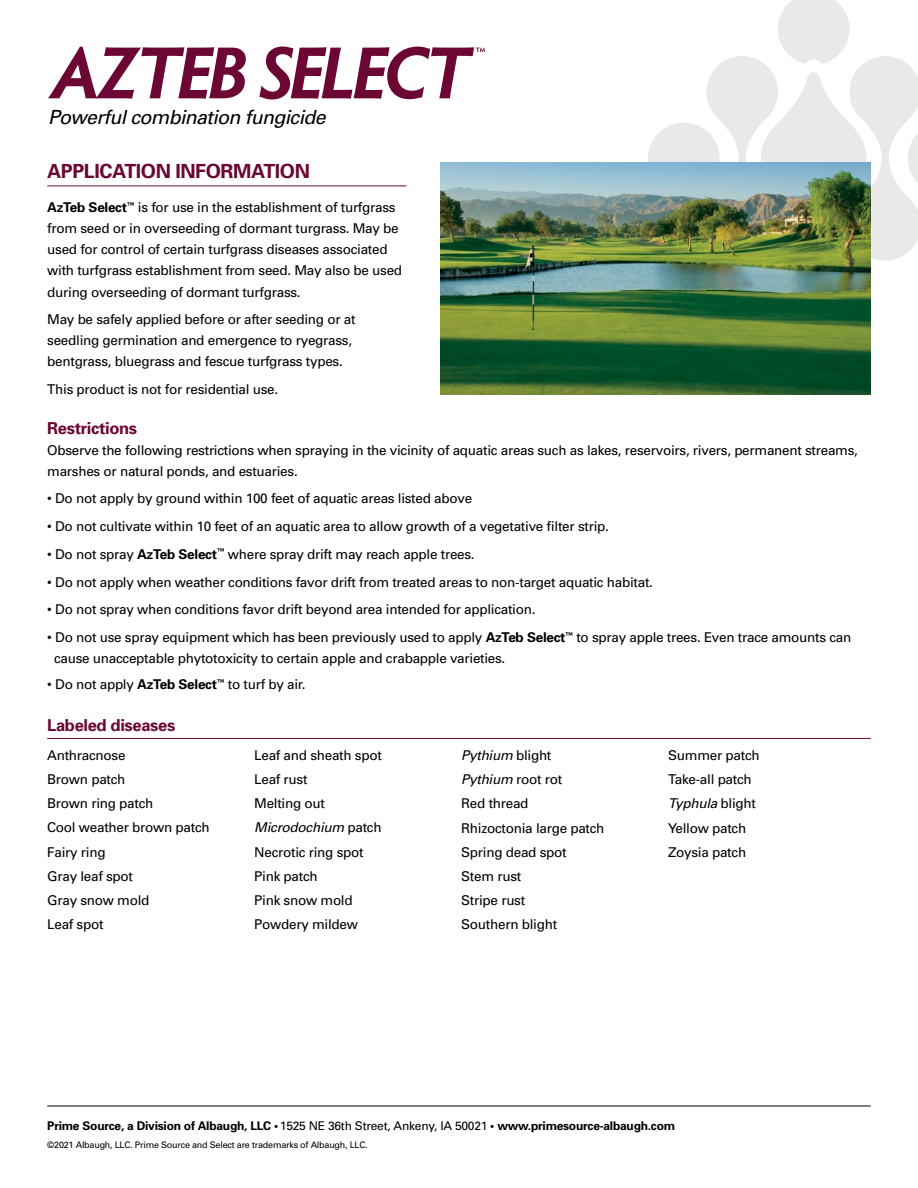
<style>
.page{position:relative;width:918px;height:1188px;background:#fff}
.page>*{position:absolute;margin:0;border:0;box-sizing:border-box;transform-origin:0 0}
.t1{font:italic 19.5px "Univers";letter-spacing:-.03em;color:#000}
.t2{font:700 19.5px "Univers";letter-spacing:-.02em;color:#6c0633}
.t3{font:700 16.5px "Univers";letter-spacing:-.02em;color:#6c0633}
.t4{font:13.5px/24.3px "Univers";letter-spacing:-.02em;color:#000}
.t5{font:700 12px "Univers";letter-spacing:-.02em;color:#000}
.t6{font:9px "Univers";letter-spacing:-.025em;color:#000}
.s1{font-weight:700}
.s2{font-style:italic}
.s3{font-weight:400}
</style>
<div class="page">
<svg style="left:648px;top:0;width:270px;height:261px"></svg>
<svg style="left:259px;top:46px;width:226px;height:54px"></svg>
<svg style="left:48px;top:47px;width:198px;height:52px"></svg>
<hr style="left:47px;top:1106px;width:824px;height:1px;background:#000">
<hr style="left:47px;top:186px;width:359px;height:1px;background:#6c0633">
<img style="left:440px;top:162px;width:431px;height:232px">
<hr style="left:47px;top:738px;width:824px;height:1px;background:#6c0633">
<h1 class="t1" style="left:48px;top:105px;width:279px">Powerful combination fungicide</h1>
<h1 class="t2" style="left:47px;top:159px;width:264px">APPLICATION INFORMATION</h1>
<p class="t4" style="left:47px;top:197px;width:356px;line-height:21px"><span class="s1">AzTeb Select</span><sup>™</sup> is for use in the establishment of turfgrass from seed or in overseeding of dormant turgrass. May be used for control of certain turfgrass diseases associated with turfgrass establishment from seed. May also be used during overseeding of dormant turfgrass.</p>
<p class="t4" style="left:47px;top:309px;width:310px;line-height:21px">May be safely applied before or after seeding or at seedling germination and emergence to ryegrass, bentgrass, bluegrass and fescue turfgrass types.</p>
<p class="t4" style="left:47px;top:377px;width:232px">This product is not for residential use.</p>
<p class="t3" style="left:47px;top:417px;width:91px">Restrictions</p>
<p class="t4" style="left:47px;top:439px;width:812px;line-height:21px">Observe the following restrictions when spraying in the vicinity of aquatic areas such as lakes, reservoirs, rivers, permanent streams, marshes or natural ponds, and estuaries.</p>
<p class="t4" style="left:47px;top:486px;width:426px">• Do not apply by ground within 100 feet of aquatic areas listed above</p>
<p class="t4" style="left:47px;top:514px;width:563px">• Do not cultivate within 10 feet of an aquatic area to allow growth of a vegetative filter strip.</p>
<p class="t4" style="left:47px;top:542px;width:429px">• Do not spray <span class="s1">AzTeb Select</span><sup>™</sup> where spray drift may reach apple trees.</p>
<p class="t4" style="left:47px;top:570px;width:607px">• Do not apply when weather conditions favor drift from treated areas to non-target aquatic habitat.</p>
<p class="t4" style="left:47px;top:597px;width:490px">• Do not spray when conditions favor drift beyond area intended for application.</p>
<p class="t4" style="left:54px;top:627px;width:799px;line-height:21px;text-indent:-7px">• Do not use spray equipment which has been previously used to apply <span class="s1">AzTeb Select</span><sup>™</sup> to spray apple trees. Even trace amounts can cause unacceptable phytotoxicity to certain apple and crabapple varieties.</p>
<p class="t4" style="left:47px;top:672px;width:260px">• Do not apply <span class="s1">AzTeb Select</span><sup>™</sup> to turf by air.</p>
<p class="t3" style="left:47px;top:714px;width:130px">Labeled diseases</p>
<p class="t4" style="left:47px;top:743px;width:164px">Anthracnose<br>Brown patch<br>Brown ring patch<br>Cool weather brown patch<br>Fairy ring<br>Gray leaf spot<br>Gray snow mold<br>Leaf spot</p>
<p class="t4" style="left:254px;top:743px;width:129px">Leaf and sheath spot<br>Leaf rust<br>Melting out<br><span class="s2">Microdochium</span> patch<br>Necrotic ring spot<br>Pink patch<br>Pink snow mold<br>Powdery mildew</p>
<p class="t4" style="left:461px;top:743px;width:145px"><span class="s2">Pythium</span> blight<br><span class="s2">Pythium</span> root rot<br>Red thread<br>Rhizoctonia large patch<br>Spring dead spot<br>Stem rust<br>Stripe rust<br>Southern blight</p>
<p class="t4" style="left:668px;top:743px;width:93px">Summer patch<br>Take-all patch<br><span class="s2">Typhula</span> blight<br>Yellow patch<br>Zoysia patch</p>
<p class="t5" style="left:47px;top:1118px;width:629px">Prime Source, a Division of Albaugh, LLC • <span class="s3">1525 NE 36th Street, Ankeny, IA 50021</span> • www.primesource-albaugh.com</p>
<p class="t6" style="left:47px;top:1139px;width:322px">©2021 Albaugh, LLC. Prime Source and Select are trademarks of Albaugh, LLC.</p>
</div>
